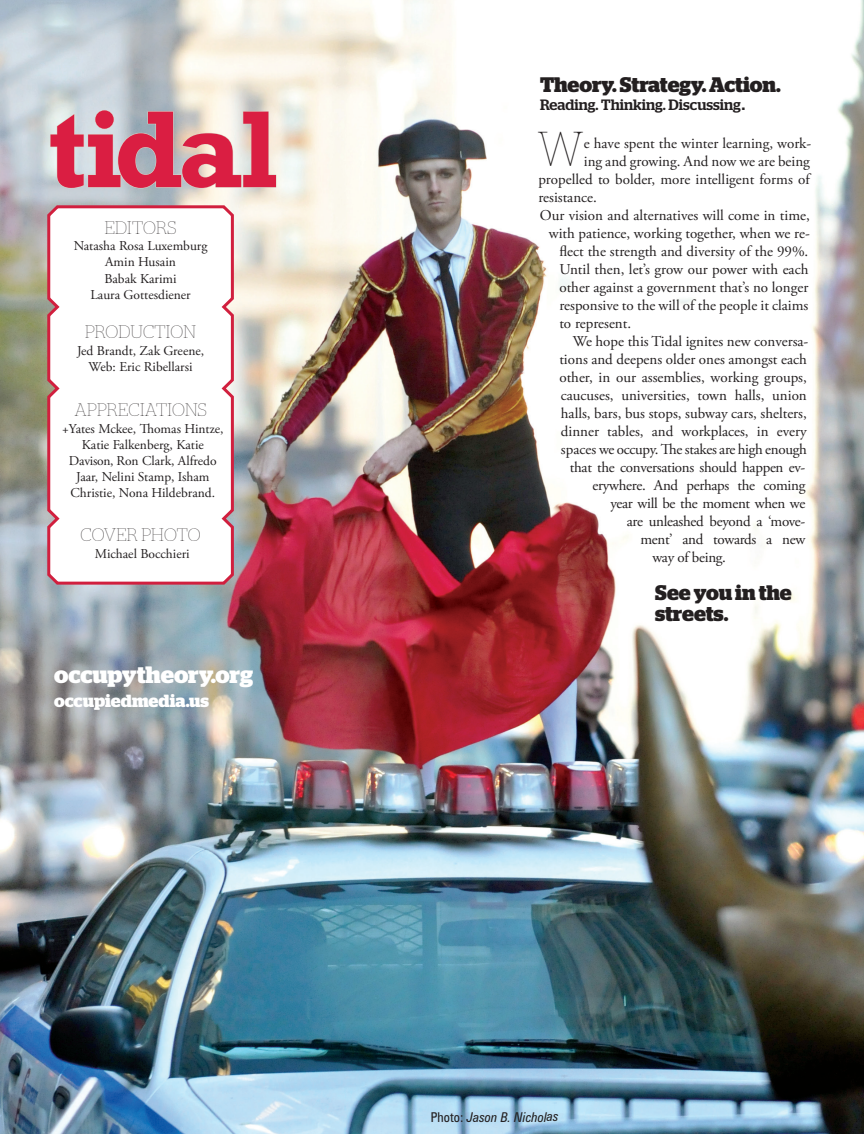
<style>
.page{position:relative;width:864px;height:1134px;background:#fff}
.page>*{position:absolute;margin:0;border:0;box-sizing:border-box;transform-origin:0 0}
.t1{font:700 111.3px "Rockwell Std";color:#da1e42}
.t2{font:100 48.9px "Stag";color:#231f20}
.t3{font:700 23.7px "Stag";letter-spacing:-.005em;color:#fff}
.t4{font:700 21px/21px "Stag";letter-spacing:-.005em;color:#231f20}
.t5{font:100 18px "Stag";letter-spacing:.01em;color:#231f20}
.t6{font:700 17.7px "Stag";color:#fff}
.t7{font:15px "Adobe Garamond Pro";color:#231f20}
.t8{font:15px "Adobe Garamond Pro";letter-spacing:-.02em;color:#231f20}
.t9{font:500 15px "Stag";color:#231f20}
.t10{font:13.5px/16.2px "Adobe Garamond Pro";color:#231f20;text-align:center}
.t11{font:italic condensed 13.5px "Zurich BT";color:#231f20}
.s1{font-family:"Rockwell Std";font-weight:700}
.s2{font-style:normal}
</style>
<div class="page">
<img style="left:0;top:0;width:864px;height:1134px">
<svg style="left:46px;top:204px;width:191px;height:382px"></svg>
<svg style="left:50px;top:110px;width:227px;height:79px;background:#d1d4d2"></svg>
<h1 class="t1" style="left:48px;top:84px;width:232px">tidal</h1>
<p class="t5" style="left:105px;top:221px;width:11px">EDIT</p>
<p class="t5" style="left:143px;top:221px;width:33px">ORS</p>
<p class="t10" style="left:74px;top:238px;width:135px">Natasha Rosa Luxemburg<br>Amin Husain<br>Babak Karimi<br>Laura Gottesdiener</p>
<p class="t5" style="left:85px;top:325px;width:113px">PRODUCTION</p>
<p class="t10" style="left:77px;top:343px;width:129px">Jed Brandt, Zak Greene,<br>Web: Eric Ribellarsi</p>
<p class="t5" style="left:74px;top:403px;width:75px">APPRECIATI</p>
<p class="t5" style="left:172px;top:403px;width:25px">ONS</p>
<p class="t10" style="left:62px;top:421px;width:163px">+Yates Mckee, Thomas Hintze,<br>Katie Falkenberg, Katie<br>Davison, Ron Clark, Alfredo<br>Jaar, Nelini Stamp, Isham<br>Christie, Nona Hildebrand.</p>
<p class="t5" style="left:80px;top:529px;width:122px">COVER PHOTO</p>
<p class="t10" style="left:95px;top:546px;width:96px">Michael Bocchieri</p>
<h3 class="t3" style="left:54px;top:666px;width:201px">occupytheory.org</h3>
<p class="t6" style="left:54px;top:694px;width:157px">occupiedmedia.us</p>
<h3 class="t4" style="left:540px;top:76px;width:242px">Theory. Strategy. Action.</h3>
<p class="t9" style="left:540px;top:99px;width:208px">Reading. Thinking. Discussing<span class="s1">.</span></p>
<h2 class="t2" style="left:538px;top:131px;width:48px">W</h2>
<p class="t7" style="left:584px;top:135px;width:229px">e have spent the winter learning, work-</p>
<p class="t7" style="left:584px;top:153px;width:228px">ing and growing. And now we are being</p>
<p class="t7" style="left:538px;top:171px;width:273px">propelled to bolder, more intelligent forms of</p>
<p class="t7" style="left:538px;top:189px;width:60px">resistance.</p>
<p class="t7" style="left:540px;top:207px;width:271px">Our vision and alternatives will come in time,</p>
<p class="t7" style="left:549px;top:225px;width:262px">with patience, working together, when we re-</p>
<p class="t7" style="left:559px;top:243px;width:251px">flect the strength and diversity of the 99%.</p>
<p class="t7" style="left:559px;top:261px;width:251px">Until then, let’s grow our power with each</p>
<p class="t7" style="left:559px;top:279px;width:250px">other against a government that’s no longer</p>
<p class="t7" style="left:559px;top:297px;width:251px">responsive to the will of the people it claims</p>
<p class="t7" style="left:559px;top:315px;width:73px">to represent.</p>
<p class="t7" style="left:573px;top:333px;width:237px">We hope this Tidal ignites new conversa-</p>
<p class="t7" style="left:559px;top:351px;width:249px">tions and deepens older ones amongst each</p>
<p class="t7" style="left:559px;top:369px;width:249px">other, in our assemblies, working groups,</p>
<p class="t7" style="left:561px;top:387px;width:247px">caucuses, universities, town halls, union</p>
<p class="t7" style="left:561px;top:405px;width:248px">halls, bars, bus stops, subway cars, shelters,</p>
<p class="t7" style="left:561px;top:423px;width:247px">dinner tables, and workplaces, in every</p>
<p class="t8" style="left:561px;top:441px;width:247px">spaces we occupy. The stakes are high enough</p>
<p class="t8" style="left:570px;top:459px;width:237px">that the conversations should happen ev-</p>
<p class="t8" style="left:592px;top:477px;width:214px">erywhere. And perhaps the coming</p>
<p class="t8" style="left:610px;top:495px;width:196px">year will be the moment when we</p>
<p class="t8" style="left:627px;top:513px;width:180px">are unleashed beyond a ‘move-</p>
<p class="t8" style="left:640px;top:531px;width:166px">ment’ and towards a new</p>
<p class="t8" style="left:652px;top:549px;width:75px">way of being.</p>
<h3 class="t4" style="left:655px;top:583px;width:138px">See you in the streets.</h3>
<p class="t11" style="left:431px;top:1109px;width:129px"><span class="s2">Photo:</span> Jason B. Nicholas</p>
</div>
